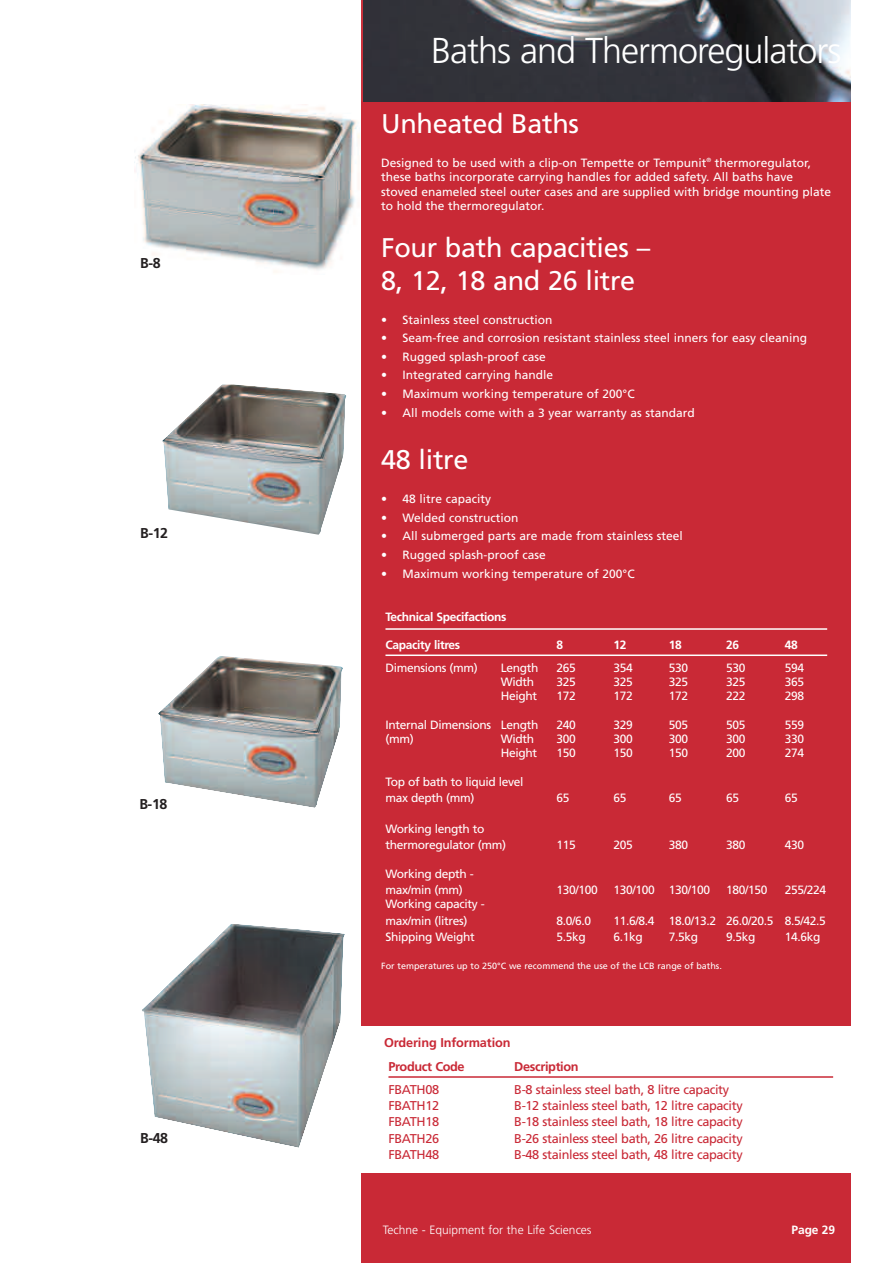
<style>
.page{position:relative;width:893px;height:1263px;background:#fff}
.page>*{position:absolute;margin:0;border:0;box-sizing:border-box;transform-origin:0 0}
.t1{font:300 36px "Frutiger";letter-spacing:-.03em;color:#fff}
.t2{font:27px/32.4px "Frutiger";letter-spacing:-.01em;color:#fff}
.t3{font:700 14.25px "Frutiger";color:#231f20}
.t4{font:12.75px "Frutiger";letter-spacing:-.03em;color:#c92936}
.t5{font:700 12.75px/23.5px "Frutiger";letter-spacing:-.01em;color:#c92936}
.t6{font:700 12.75px "Frutiger";letter-spacing:-.03em;color:#c92936}
.t7{font:12px/14.4px "Frutiger";color:#fff}
.t8{font:12px/16.4px "Frutiger";letter-spacing:-.03em;color:#fff}
.t9{font:700 12px "Frutiger";letter-spacing:-.03em;color:#fff}
.t10{font:300 12px "Frutiger";color:#fff}
.t11{font:9px "Frutiger";color:#fff}
</style>
<div class="page">
<img style="left:134px;top:105px;width:226px;height:167px">
<img style="left:162px;top:384px;width:184px;height:151px">
<img style="left:158px;top:656px;width:185px;height:152px">
<img style="left:142px;top:924px;width:203px;height:224px">
<div style="left:361px;top:0;width:489px;height:1263px;background:#c92936"></div>
<div style="left:360px;top:1026px;width:490px;height:146px;background:#fff"></div>
<img style="left:363px;top:0;width:487px;height:101px">
<hr style="left:385px;top:628px;width:442px;height:2px;background:#fff">
<hr style="left:385px;top:654px;width:442px;height:2px;background:#fff">
<hr style="left:388px;top:1076px;width:445px;height:2px;background:#c92936">
<p class="t3" style="left:140px;top:258px;width:22px">B-8</p>
<p class="t3" style="left:140px;top:527px;width:30px">B-12</p>
<p class="t3" style="left:139px;top:799px;width:30px">B-18</p>
<p class="t3" style="left:140px;top:1132px;width:30px">B-48</p>
<h1 class="t1" style="left:431px;top:36px;width:412px">Baths and Thermoregulators</h1>
<h2 class="t2" style="left:381px;top:109px;width:199px">Unheated Baths</h2>
<p class="t7" style="left:381px;top:156px;width:451px">Designed to be used with a clip-on Tempette or Tempunit<sup>®</sup> thermoregulator, these baths incorporate carrying handles for added safety. All baths have stoved enameled steel outer cases and are supplied with bridge mounting plate to hold the thermoregulator.</p>
<h2 class="t2" style="left:381px;top:234px;width:270px">Four bath capacities –<br>8, 12, 18 and 26 litre</h2>
<p class="t7" style="left:381px;top:313px;width:173px">• Stainless steel construction</p>
<p class="t7" style="left:381px;top:332px;width:427px">• Seam-free and corrosion resistant stainless steel inners for easy cleaning</p>
<p class="t7" style="left:381px;top:350px;width:166px">• Rugged splash-proof case</p>
<p class="t7" style="left:381px;top:369px;width:173px">• Integrated carrying handle</p>
<p class="t7" style="left:381px;top:388px;width:255px">• Maximum working temperature of 200°C</p>
<p class="t7" style="left:381px;top:407px;width:315px">• All models come with a 3 year warranty as standard</p>
<h2 class="t2" style="left:381px;top:446px;width:89px">48 litre</h2>
<p class="t7" style="left:381px;top:493px;width:111px">• 48 litre capacity</p>
<p class="t7" style="left:381px;top:511px;width:139px">• Welded construction</p>
<p class="t7" style="left:381px;top:530px;width:303px">• All submerged parts are made from stainless steel</p>
<p class="t7" style="left:381px;top:549px;width:166px">• Rugged splash-proof case</p>
<p class="t7" style="left:381px;top:568px;width:255px">• Maximum working temperature of 200°C</p>
<p class="t9" style="left:385px;top:612px;width:122px">Technical Specifactions</p>
<p class="t9" style="left:385px;top:640px;width:76px">Capacity litres</p>
<p class="t9" style="left:556px;top:640px;width:8px">8</p>
<p class="t9" style="left:613px;top:640px;width:15px">12</p>
<p class="t9" style="left:669px;top:640px;width:15px">18</p>
<p class="t9" style="left:726px;top:640px;width:15px">26</p>
<p class="t9" style="left:785px;top:640px;width:15px">48</p>
<p class="t8" style="left:385px;top:660px;width:94px">Dimensions (mm)</p>
<p class="t7" style="left:501px;top:661px;width:39px">Length</p>
<p class="t7" style="left:556px;top:661px;width:21px">265</p>
<p class="t7" style="left:613px;top:661px;width:21px">354</p>
<p class="t7" style="left:669px;top:661px;width:21px">530</p>
<p class="t7" style="left:726px;top:661px;width:21px">530</p>
<p class="t7" style="left:785px;top:661px;width:21px">594</p>
<p class="t7" style="left:501px;top:676px;width:35px">Width</p>
<p class="t7" style="left:556px;top:676px;width:21px">325</p>
<p class="t7" style="left:613px;top:676px;width:21px">325</p>
<p class="t7" style="left:669px;top:676px;width:21px">325</p>
<p class="t7" style="left:726px;top:676px;width:21px">325</p>
<p class="t7" style="left:785px;top:676px;width:21px">365</p>
<p class="t7" style="left:501px;top:690px;width:38px">Height</p>
<p class="t7" style="left:556px;top:690px;width:21px">172</p>
<p class="t7" style="left:613px;top:690px;width:21px">172</p>
<p class="t7" style="left:669px;top:690px;width:21px">172</p>
<p class="t7" style="left:726px;top:690px;width:21px">222</p>
<p class="t7" style="left:785px;top:690px;width:21px">298</p>
<p class="t8" style="left:385px;top:717px;width:155px">Internal Dimensions Length</p>
<p class="t7" style="left:556px;top:718px;width:21px">240</p>
<p class="t7" style="left:613px;top:718px;width:21px">329</p>
<p class="t7" style="left:669px;top:718px;width:21px">505</p>
<p class="t7" style="left:726px;top:718px;width:21px">505</p>
<p class="t7" style="left:785px;top:718px;width:21px">559</p>
<p class="t7" style="left:385px;top:733px;width:30px">(mm)</p>
<p class="t7" style="left:501px;top:733px;width:35px">Width</p>
<p class="t7" style="left:556px;top:733px;width:21px">300</p>
<p class="t7" style="left:613px;top:733px;width:21px">300</p>
<p class="t7" style="left:669px;top:733px;width:21px">300</p>
<p class="t7" style="left:726px;top:733px;width:21px">300</p>
<p class="t7" style="left:785px;top:733px;width:21px">330</p>
<p class="t7" style="left:501px;top:747px;width:38px">Height</p>
<p class="t7" style="left:556px;top:747px;width:21px">150</p>
<p class="t7" style="left:613px;top:747px;width:21px">150</p>
<p class="t7" style="left:669px;top:747px;width:21px">150</p>
<p class="t7" style="left:726px;top:747px;width:21px">200</p>
<p class="t7" style="left:785px;top:747px;width:21px">274</p>
<p class="t8" style="left:385px;top:774px;width:140px">Top of bath to liquid level max depth (mm)</p>
<p class="t7" style="left:556px;top:792px;width:15px">65</p>
<p class="t7" style="left:613px;top:792px;width:15px">65</p>
<p class="t7" style="left:669px;top:792px;width:15px">65</p>
<p class="t7" style="left:726px;top:792px;width:15px">65</p>
<p class="t7" style="left:785px;top:792px;width:15px">65</p>
<p class="t8" style="left:385px;top:821px;width:122px">Working length to thermoregulator (mm)</p>
<p class="t8" style="left:385px;top:866px;width:90px">Working depth - max/min (mm)</p>
<p class="t8" style="left:385px;top:897px;width:101px">Working capacity - max/min (litres)</p>
<p class="t7" style="left:556px;top:839px;width:21px">115</p>
<p class="t7" style="left:613px;top:839px;width:21px">205</p>
<p class="t7" style="left:669px;top:839px;width:21px">380</p>
<p class="t7" style="left:726px;top:839px;width:21px">380</p>
<p class="t7" style="left:785px;top:839px;width:21px">430</p>
<p class="t7" style="left:556px;top:884px;width:43px">130/100</p>
<p class="t8" style="left:613px;top:883px;width:98px">130/100 130/100</p>
<p class="t7" style="left:726px;top:884px;width:43px">180/150</p>
<p class="t7" style="left:785px;top:884px;width:43px">255/224</p>
<p class="t7" style="left:556px;top:914px;width:36px">8.0/6.0</p>
<p class="t8" style="left:613px;top:913px;width:214px">11.6/8.4 18.0/13.2 26.0/20.5 8.5/42.5</p>
<p class="t8" style="left:385px;top:930px;width:91px">Shipping Weight</p>
<p class="t7" style="left:556px;top:931px;width:31px">5.5kg</p>
<p class="t7" style="left:613px;top:931px;width:31px">6.1kg</p>
<p class="t7" style="left:669px;top:931px;width:31px">7.5kg</p>
<p class="t7" style="left:726px;top:931px;width:31px">9.5kg</p>
<p class="t7" style="left:785px;top:931px;width:37px">14.6kg</p>
<p class="t11" style="left:381px;top:962px;width:342px">For temperatures up to 250°C we recommend the use of the LCB range of baths.</p>
<p class="t5" style="left:388px;top:1032px;width:124px;text-indent:-4px">Ordering Information<br>Product Code</p>
<p class="t6" style="left:514px;top:1061px;width:66px">Description</p>
<p class="t4" style="left:388px;top:1084px;width:52px">FBATH08</p>
<p class="t4" style="left:514px;top:1084px;width:216px">B-8 stainless steel bath, 8 litre capacity</p>
<p class="t4" style="left:388px;top:1100px;width:52px">FBATH12</p>
<p class="t4" style="left:514px;top:1100px;width:230px">B-12 stainless steel bath, 12 litre capacity</p>
<p class="t4" style="left:388px;top:1117px;width:52px">FBATH18</p>
<p class="t4" style="left:514px;top:1117px;width:230px">B-18 stainless steel bath, 18 litre capacity</p>
<p class="t4" style="left:388px;top:1133px;width:52px">FBATH26</p>
<p class="t4" style="left:514px;top:1133px;width:230px">B-26 stainless steel bath, 26 litre capacity</p>
<p class="t4" style="left:388px;top:1149px;width:52px">FBATH48</p>
<p class="t4" style="left:514px;top:1149px;width:230px">B-48 stainless steel bath, 48 litre capacity</p>
<p class="t10" style="left:383px;top:1225px;width:210px">Techne - Equipment for the Life Sciences</p>
<p class="t9" style="left:792px;top:1225px;width:45px">Page 29</p>
</div>
